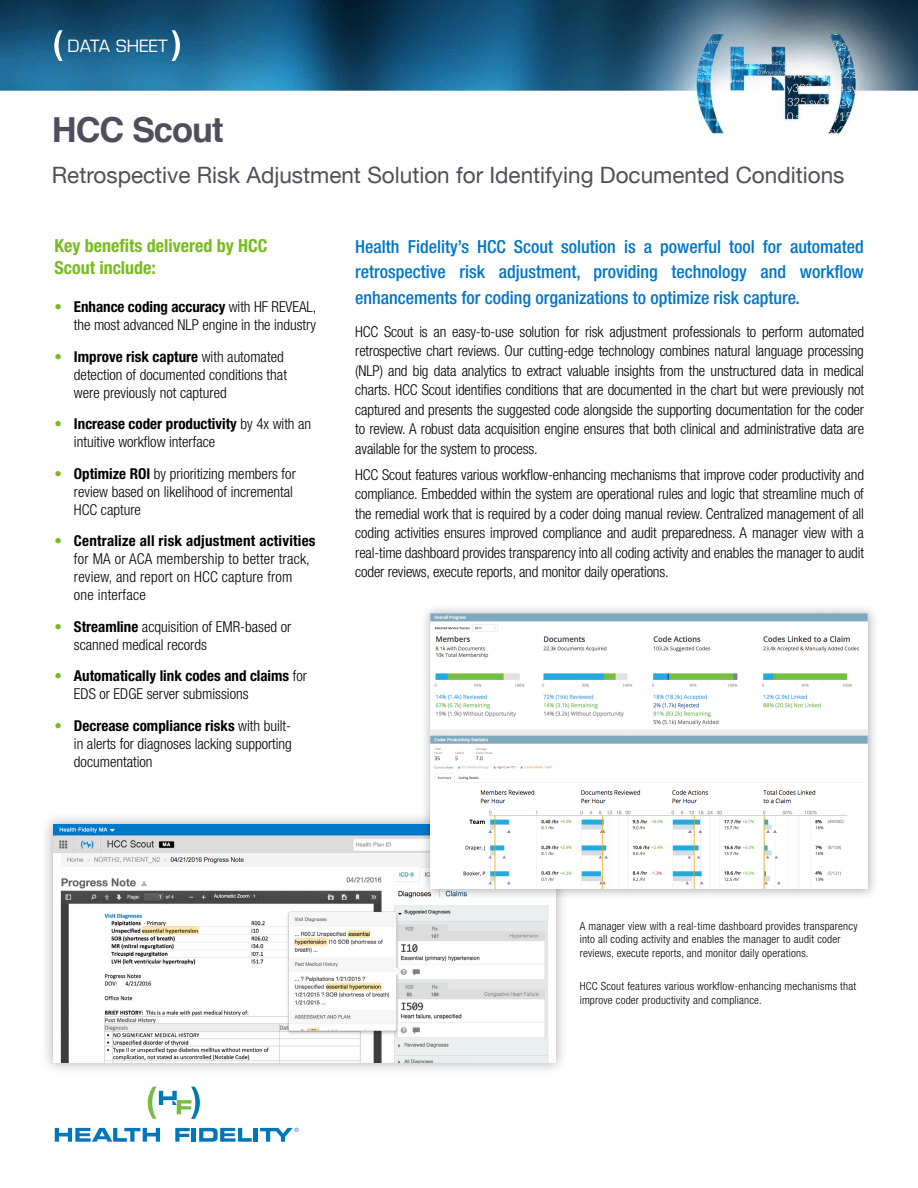
<style>
.page{position:relative;width:918px;height:1188px;background:#fff}
.page>*{position:absolute;margin:0;border:0;box-sizing:border-box;transform-origin:0 0}
.t1{font:700 34.5px "Helvetica";letter-spacing:-.03em;color:#4f4e5a}
.t2{font:22.5px "Helvetica Neue";color:#4f4e5a}
.t3{font:500 condensed 18px/25.5px "Helvetica Neue";color:#0075c9;text-align:justify}
.t4{font:700 condensed 18px/21.6px "Helvetica Neue";color:#77bc1f}
.t5{font:16.5px "Eurostile";letter-spacing:.01em;color:#fff}
.t6{font:300 condensed 15px/18px "Helvetica Neue";color:#000}
.t7{font:700 condensed 15px/18px "Helvetica Neue";color:#000}
.t8{font:300 condensed 11.25px/13.5px "Helvetica Neue";letter-spacing:.02em;color:#000}
.s1{color:#77bc1f}
.s2{font-weight:700}
.s3{font-weight:300;color:#77bc1f}
.s4{font-weight:300}
</style>
<div class="page">
<img style="left:0;top:0;width:918px;height:136px">
<svg style="left:54px;top:30px;width:9px;height:31px"></svg>
<svg style="left:172px;top:30px;width:8px;height:31px"></svg>
<svg style="left:148px;top:1087px;width:52px;height:32px"></svg>
<svg style="left:55px;top:1128px;width:105px;height:14px"></svg>
<svg style="left:175px;top:1128px;width:15px;height:14px"></svg>
<hr style="left:192px;top:1128px;width:4px;height:14px;background:#0076bb">
<svg style="left:199px;top:1128px;width:53px;height:14px"></svg>
<hr style="left:254px;top:1128px;width:4px;height:14px;background:#0076bb">
<svg style="left:260px;top:1128px;width:39px;height:14px"></svg>
<div style="left:41px;top:811px;width:527px;height:264px;background:#000;opacity:.3"></div>
<img style="left:54px;top:825px;width:501px;height:238px">
<div style="left:420px;top:603px;width:459px;height:297px;background:#000;opacity:.3"></div>
<img style="left:431px;top:614px;width:437px;height:275px">
<p class="t5" style="left:67px;top:36px;width:102px">DATA SHEET</p>
<h1 class="t1" style="left:52px;top:102px;width:173px">HCC Scout</h1>
<h2 class="t2" style="left:52px;top:158px;width:794px">Retrospective Risk Adjustment Solution for Identifying Documented Conditions</h2>
<p class="t4" style="left:54px;top:235px;width:214px">Key benefits delivered by HCC<br>Scout include:</p>
<p class="t6" style="left:54px;top:298px;width:264px;text-align:right"><span class="s1">•</span> <span class="s2">Enhance coding accuracy</span> with HF REVEAL, the most advanced NLP engine in the industry</p>
<p class="t6" style="left:74px;top:347px;width:214px;text-indent:-20px"><span class="s1">•</span> <span class="s2">Improve risk capture</span> with automated detection of documented conditions that were previously not captured</p>
<p class="t6" style="left:74px;top:415px;width:239px;text-indent:-20px"><span class="s1">•</span> <span class="s2">Increase coder productivity</span> by 4x with an intuitive workflow interface</p>
<p class="t6" style="left:74px;top:464px;width:223px;text-indent:-20px"><span class="s1">•</span> <span class="s2">Optimize ROI</span> by prioritizing members for review based on likelihood of incremental<br>HCC capture</p>
<p class="t6" style="left:74px;top:532px;width:243px;text-indent:-19px"><span class="s1">•</span> <span class="s2">Centralize all risk adjustment activities </span>for MA or ACA membership to better track, review, and report on HCC capture from one interface</p>
<p class="t6" style="left:74px;top:617px;width:219px;text-indent:-20px"><span class="s1">•</span> <span class="s2">Streamline</span> acquisition of EMR-based or scanned medical records</p>
<p class="t7" style="left:74px;top:667px;width:235px;text-indent:-20px"><span class="s3">•</span> Automatically link codes and claims <span class="s4">for<br>EDS or EDGE server submissions</span></p>
<p class="t6" style="left:74px;top:716px;width:219px;text-align:justify;text-indent:-20px"><span class="s1">•</span> <span class="s2">Decrease compliance risks</span> with built&shy;in alerts for diagnoses lacking supporting documentation</p>
<p class="t3" style="left:355px;top:233px;width:510px">Health Fidelity’s HCC Scout solution is a powerful tool for automated retrospective risk adjustment, providing technology and workflow enhancements for coding organizations to optimize risk capture.</p>
<p class="t6" style="left:355px;top:321px;width:510px;line-height:19.5px;text-align:justify">HCC Scout is an easy-to-use solution for risk adjustment professionals to perform automated retrospective chart reviews. Our cutting-edge technology combines natural language processing (NLP) and big data analytics to extract valuable insights from the unstructured data in medical charts. HCC Scout identifies conditions that are documented in the chart but were previously not captured and presents the suggested code alongside the supporting documentation for the coder to review. A robust data acquisition engine ensures that both clinical and administrative data are available for the system to process.</p>
<p class="t6" style="left:355px;top:465px;width:510px;line-height:19.5px;text-align:justify">HCC Scout features various workflow-enhancing mechanisms that improve coder productivity and compliance. Embedded within the system are operational rules and logic that streamline much of the remedial work that is required by a coder doing manual review. Centralized management of all coding activities ensures improved compliance and audit preparedness. A manager view with a real-time dashboard provides transparency into all coding activity and enables the manager to audit coder reviews, execute reports, and monitor daily operations.</p>
<p class="t8" style="left:580px;top:919px;width:279px">A manager view with a real-time dashboard provides transparency into all coding activity and enables the manager to audit coder reviews, execute reports, and monitor daily operations.</p>
<p class="t8" style="left:580px;top:979px;width:278px">HCC Scout features various workflow-enhancing mechanisms that improve coder productivity and compliance.</p>
</div>
